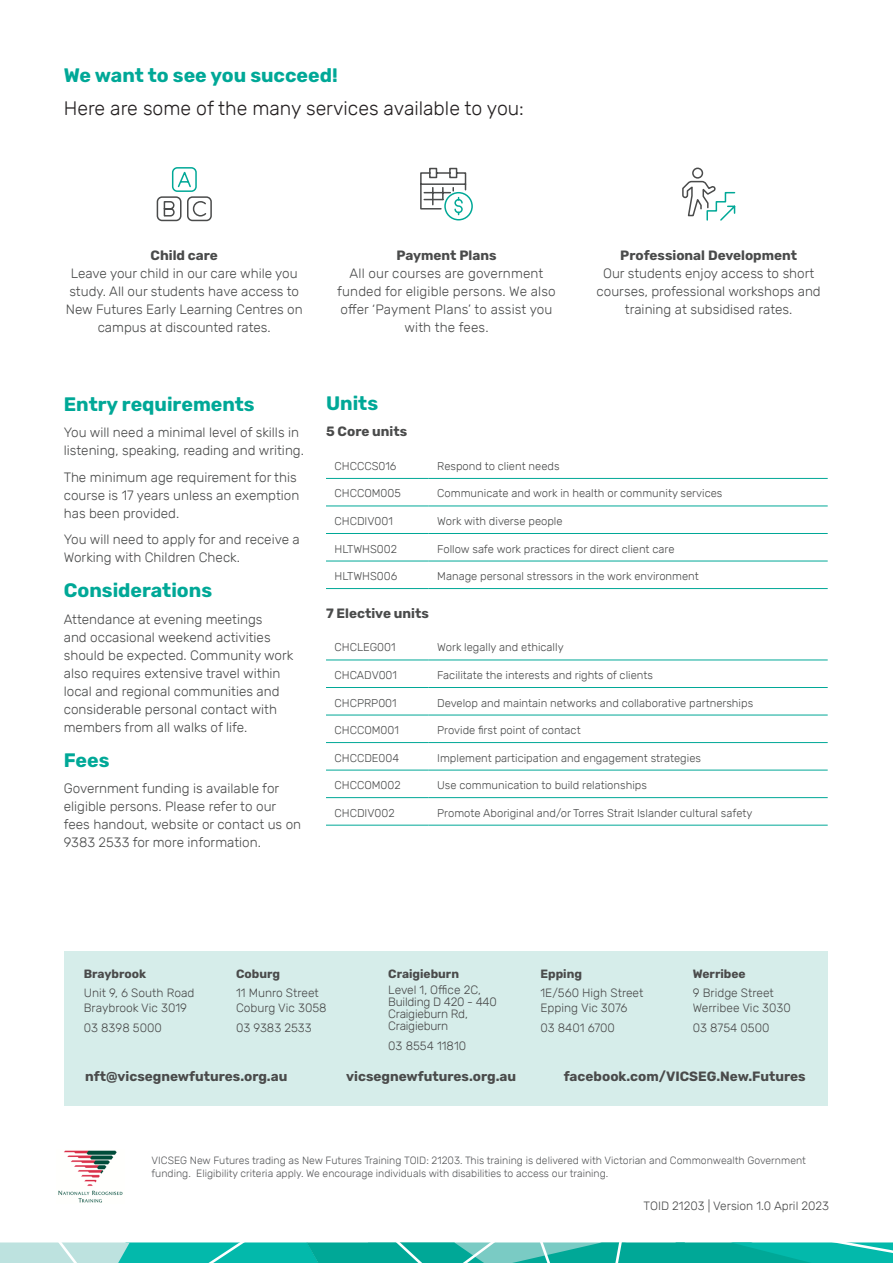
<style>
.page{position:relative;width:893px;height:1263px;background:#fff}
.page>*{position:absolute;margin:0;border:0;box-sizing:border-box;transform-origin:0 0}
.sub_he4ading{font:700 19.5px "Rubik";color:#00a897}
.intro{font:300 19.5px "Rubik";color:#231f20}
.body{font:300 13.5px/18px "Rubik";color:#4a4b4b}
.body-2{font:700 13.5px "Rubik";color:#4a4b4b}
.t1{font:300 12px/15px "Rubik";color:#4a4b4b}
.t2{font:300 12px/12px "Rubik";letter-spacing:-.02em;color:#4a4b4b}
.t3{font:700 12px "Rubik";color:#4a4b4b}
.body-3{font:300 11.25px "Rubik";color:#4a4b4b}
.small_print{font:300 10.5px/13.5px "Rubik";color:#57585a}
.s1{font-weight:700}
</style>
<div class="page">
<svg style="left:0;top:1242px;width:893px;height:21px;background:#32bcb0"></svg>
<div style="left:444px;top:192px;width:29px;height:28px;border:2px solid #00a897;border-radius:50%"></div>
<svg style="left:420px;top:167px;width:47px;height:49px"></svg>
<svg style="left:682px;top:180px;width:54px;height:41px"></svg>
<div style="left:692px;top:168px;width:11px;height:11px;border:2px solid #4a4b4b;border-radius:50%"></div>
<div style="left:172px;top:167px;width:25px;height:25px;border:2px solid #00a897;border-radius:5px"></div>
<svg style="left:177px;top:169px;width:15px;height:19px"></svg>
<svg style="left:156px;top:196px;width:56px;height:26px"></svg>
<div style="left:65px;top:951px;width:763px;height:155px;background:#d6edea"></div>
<hr style="left:326px;top:478px;width:103px;height:1px;background:#00a897">
<hr style="left:429px;top:478px;width:399px;height:1px;background:#00a897">
<hr style="left:326px;top:506px;width:103px;height:1px;background:#00a897">
<hr style="left:429px;top:506px;width:399px;height:1px;background:#00a897">
<hr style="left:326px;top:533px;width:103px;height:1px;background:#00a897">
<hr style="left:429px;top:533px;width:399px;height:1px;background:#00a897">
<hr style="left:326px;top:561px;width:103px;height:1px;background:#00a897">
<hr style="left:429px;top:561px;width:399px;height:1px;background:#00a897">
<hr style="left:326px;top:588px;width:103px;height:1px;background:#00a897">
<hr style="left:429px;top:588px;width:399px;height:1px;background:#00a897">
<hr style="left:326px;top:660px;width:103px;height:1px;background:#00a897">
<hr style="left:429px;top:660px;width:399px;height:1px;background:#00a897">
<hr style="left:326px;top:687px;width:103px;height:1px;background:#00a897">
<hr style="left:429px;top:687px;width:399px;height:1px;background:#00a897">
<hr style="left:326px;top:715px;width:103px;height:1px;background:#00a897">
<hr style="left:429px;top:715px;width:399px;height:1px;background:#00a897">
<hr style="left:326px;top:742px;width:103px;height:1px;background:#00a897">
<hr style="left:429px;top:742px;width:399px;height:1px;background:#00a897">
<hr style="left:326px;top:770px;width:103px;height:1px;background:#00a897">
<hr style="left:429px;top:770px;width:399px;height:1px;background:#00a897">
<hr style="left:326px;top:797px;width:103px;height:1px;background:#00a897">
<hr style="left:429px;top:797px;width:399px;height:1px;background:#00a897">
<hr style="left:326px;top:825px;width:103px;height:1px;background:#00a897">
<hr style="left:429px;top:825px;width:399px;height:1px;background:#00a897">
<img style="left:58px;top:1150px;width:65px;height:53px">
<p class="sub_he4ading" style="left:64px;top:64px;width:275px">We want to see you succeed!</p>
<p class="intro" style="left:64px;top:97px;width:462px">Here are some of the many services available to you:</p>
<p class="body" style="left:66px;top:246px;width:238px;text-align:center"><span class="s1">Child care<br></span>Leave your child in our care while you study. All our students have access to<br>New Futures Early Learning Centres on campus at discounted rates.</p>
<p class="body" style="left:337px;top:246px;width:220px;text-align:center"><span class="s1">Payment Plans<br></span>All our courses are government funded for eligible persons. We also offer ‘Payment Plans’ to assist you with the fees.</p>
<p class="body" style="left:597px;top:246px;width:226px;text-align:center"><span class="s1">Professional Development<br></span>Our students enjoy access to short courses, professional workshops and training at subsidised rates.</p>
<p class="sub_he4ading" style="left:64px;top:393px;width:192px">Entry requirements</p>
<p class="body" style="left:64px;top:424px;width:242px">You will need a minimal level of skills in listening, speaking, reading and writing.</p>
<p class="body" style="left:64px;top:468px;width:237px">The minimum age requirement for this course is 17 years unless an exemption has been provided.</p>
<p class="body" style="left:64px;top:531px;width:237px">You will need to apply for and receive a<br>Working with Children Check.</p>
<p class="sub_he4ading" style="left:64px;top:579px;width:150px">Considerations</p>
<p class="body" style="left:64px;top:610px;width:231px">Attendance at evening meetings<br>and occasional weekend activities should be expected. Community work also requires extensive travel within local and regional communities and considerable personal contact with members from all walks of life.</p>
<p class="sub_he4ading" style="left:64px;top:749px;width:47px">Fees</p>
<p class="body" style="left:64px;top:780px;width:239px">Government funding is available for eligible persons. Please refer to our fees handout, website or contact us on 9383 2533 for more information.</p>
<p class="sub_he4ading" style="left:326px;top:392px;width:54px">Units</p>
<p class="body-2" style="left:326px;top:424px;width:83px">5 Core units</p>
<p class="body-3" style="left:334px;top:460px;width:63px">CHCCCS016</p>
<p class="body-3" style="left:437px;top:460px;width:124px">Respond to client needs</p>
<p class="body-3" style="left:334px;top:487px;width:68px">CHCCOM005</p>
<p class="body-3" style="left:437px;top:487px;width:287px">Communicate and work in health or community services</p>
<p class="body-3" style="left:334px;top:515px;width:60px">CHCDIV001</p>
<p class="body-3" style="left:437px;top:515px;width:127px">Work with diverse people</p>
<p class="body-3" style="left:334px;top:542px;width:64px">HLTWHS002</p>
<p class="body-3" style="left:437px;top:542px;width:239px">Follow safe work practices for direct client care</p>
<p class="body-3" style="left:334px;top:570px;width:64px">HLTWHS006</p>
<p class="body-3" style="left:437px;top:570px;width:263px">Manage personal stressors in the work environment</p>
<p class="body-2" style="left:326px;top:605px;width:104px">7 Elective units</p>
<p class="body-3" style="left:334px;top:641px;width:63px">CHCLEG001</p>
<p class="body-3" style="left:437px;top:641px;width:128px">Work legally and ethically</p>
<p class="body-3" style="left:334px;top:669px;width:64px">CHCADV001</p>
<p class="body-3" style="left:437px;top:669px;width:217px">Facilitate the interests and rights of clients</p>
<p class="body-3" style="left:334px;top:696px;width:64px">CHCPRP001</p>
<p class="body-3" style="left:437px;top:696px;width:317px">Develop and maintain networks and collaborative partnerships</p>
<p class="body-3" style="left:334px;top:724px;width:66px">CHCCOM001</p>
<p class="body-3" style="left:437px;top:724px;width:145px">Provide first point of contact</p>
<p class="body-3" style="left:334px;top:751px;width:66px">CHCCDE004</p>
<p class="body-3" style="left:437px;top:751px;width:265px">Implement participation and engagement strategies</p>
<p class="body-3" style="left:334px;top:779px;width:68px">CHCCOM002</p>
<p class="body-3" style="left:437px;top:779px;width:211px">Use communication to build relationships</p>
<p class="body-3" style="left:334px;top:806px;width:62px">CHCDIV002</p>
<p class="body-3" style="left:437px;top:806px;width:317px">Promote Aboriginal and/or Torres Strait Islander cultural safety</p>
<p class="t3" style="left:84px;top:967px;width:64px">Braybrook</p>
<p class="t1" style="left:84px;top:986px;width:112px">Unit 9, 6 South Road<br>Braybrook Vic 3019</p>
<p class="t1" style="left:84px;top:1020px;width:80px">03 8398 5000</p>
<p class="t3" style="left:236px;top:967px;width:46px">Coburg</p>
<p class="t1" style="left:236px;top:986px;width:92px">11 Munro Street<br>Coburg Vic 3058</p>
<p class="t1" style="left:236px;top:1020px;width:77px">03 9383 2533</p>
<p class="t3" style="left:388px;top:967px;width:72px">Craigieburn</p>
<p class="t2" style="left:388px;top:984px;width:110px">Level 1, Office 2C,<br>Building D 420 - 440<br>Craigieburn Rd,<br>Craigieburn</p>
<p class="t1" style="left:388px;top:1038px;width:79px">03 8554 11810</p>
<p class="t3" style="left:540px;top:967px;width:43px">Epping</p>
<p class="t1" style="left:540px;top:986px;width:104px">1E/560 High Street<br>Epping Vic 3076</p>
<p class="t1" style="left:540px;top:1020px;width:76px">03 8401 6700</p>
<p class="t3" style="left:693px;top:967px;width:55px">Werribee</p>
<p class="t1" style="left:693px;top:986px;width:100px">9 Bridge Street<br>Werribee Vic 3030</p>
<p class="t1" style="left:693px;top:1020px;width:78px">03 8754 0500</p>
<p class="body-2" style="left:85px;top:1068px;width:204px">nft@vicsegnewfutures.org.au</p>
<p class="body-2" style="left:346px;top:1068px;width:171px">vicsegnewfutures.org.au</p>
<p class="body-2" style="left:564px;top:1068px;width:243px">facebook.com/VICSEG.New.Futures</p>
<p class="small_print" style="left:151px;top:1153px;width:656px">VICSEG New Futures trading as New Futures Training TOID: 21203. This training is delivered with Victorian and Commonwealth Government funding. Eligibility criteria apply. We encourage individuals with disabilities to access our training.</p>
<p class="t1" style="left:644px;top:1199px;width:187px">TOID 21203 | Version 1.0 April 2023</p>
</div>
